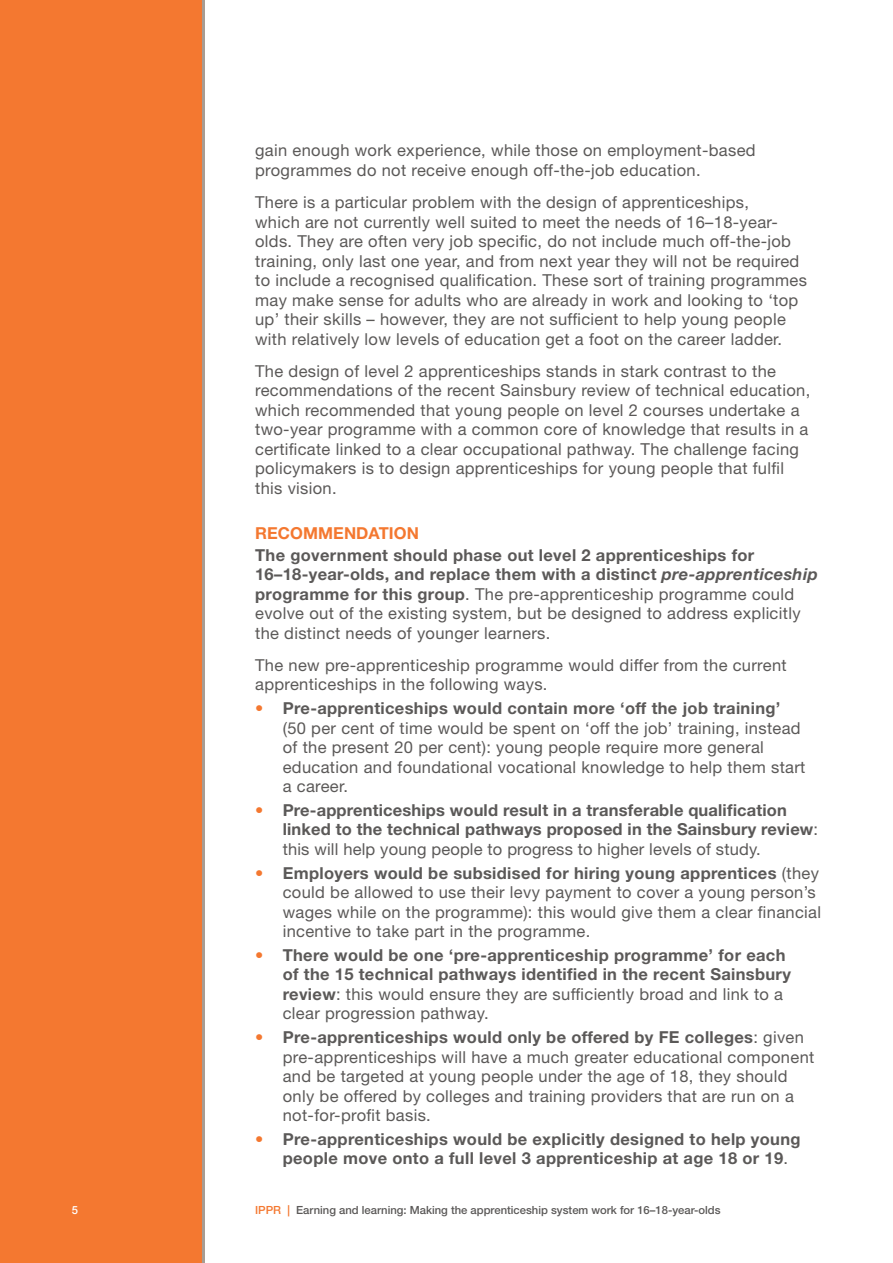
<style>
.page{position:relative;width:893px;height:1263px;background:#fff}
.page>*{position:absolute;margin:0;border:0;box-sizing:border-box;transform-origin:0 0}
.Body_para{font:16.5px/19.5px "Helvetica Neue LT Std";letter-spacing:.02em;color:#5b5958}
.t1{font:700 16.5px/19.5px "Helvetica Neue LT Std";letter-spacing:.02em;color:#5b5958}
.Body_para_into_list{font:16.5px/19.5px "Helvetica Neue LT Std";letter-spacing:.02em;color:#5b5958}
.Subhead_1{font:700 16.5px "Helvetica Neue LT Std";letter-spacing:.005em;color:#f47830}
.t2{font:500 11.25px "Helvetica Neue LT Std";color:#5b5958}
.t3{font:500 11.25px "Helvetica Neue LT Std";color:#fff}
.s1{font-weight:700}
.s2{font-weight:700;font-style:italic}
.s3{color:#f47830}
.s4{font-weight:400;color:#f47830}
.s5{font-weight:400}
</style>
<div class="page">
<div style="left:0;top:0;width:205px;height:1263px;background:#f47830"></div>
<p class="t3" style="left:72px;top:1203px;width:8px">5</p>
<p class="Body_para" style="left:255px;top:141px;width:502px">gain enough work experience, while those on employment-based programmes do not receive enough off-the-job education.</p>
<p class="Body_para" style="left:255px;top:192px;width:553px">There is a particular problem with the design of apprenticeships,<br>which are not currently well suited to meet the needs of 16–18-year&shy;olds. They are often very job specific, do not include much off-the-job training, only last one year, and from next year they will not be required to include a recognised qualification. These sort of training programmes may make sense for adults who are already in work and looking to ‘top up’ their skills – however, they are not sufficient to help young people with relatively low levels of education get a foot on the career ladder.</p>
<p class="Body_para" style="left:255px;top:361px;width:557px">The design of level 2 apprenticeships stands in stark contrast to the recommendations of the recent Sainsbury review of technical education, which recommended that young people on level 2 courses undertake a two-year programme with a common core of knowledge that results in a certificate linked to a clear occupational pathway. The challenge facing policymakers is to design apprenticeships for young people that fulfil this vision.</p>
<p class="Subhead_1" style="left:255px;top:523px;width:165px">RECOMMENDATION</p>
<p class="Body_para" style="left:255px;top:545px;width:564px"><span class="s1">The government should phase out level 2 apprenticeships for 16–18-year-olds, and replace them with a distinct</span> <span class="s2">pre-apprenticeship </span><span class="s1">programme for this group</span>. The pre-apprenticeship programme could evolve out of the existing system, but be designed to address explicitly the distinct needs of younger learners.</p>
<p class="Body_para_into_list" style="left:255px;top:655px;width:533px">The new pre-apprenticeship programme would differ from the current apprenticeships in the following ways.</p>
<p class="Body_para" style="left:283px;top:698px;width:524px;text-indent:-28px"><span class="s3">•</span> <span class="s1">Pre-apprenticeships would contain more ‘off the job training’ </span>(50 per cent of time would be spent on ‘off the job’ training, instead of the present 20 per cent): young people require more general education and foundational vocational knowledge to help them start a career.</p>
<p class="t1" style="left:283px;top:800px;width:537px;text-indent:-28px"><span class="s4">•</span> Pre-apprenticeships would result in a transferable qualification linked to the technical pathways proposed in the Sainsbury review<span class="s5">: this will help young people to progress to higher levels of study.</span></p>
<p class="Body_para" style="left:283px;top:863px;width:540px;text-indent:-28px"><span class="s3">•</span> <span class="s1">Employers would be subsidised for hiring young apprentices</span> (they could be allowed to use their levy payment to cover a young person’s wages while on the programme): this would give them a clear financial incentive to take part in the programme.</p>
<p class="t1" style="left:283px;top:945px;width:510px;text-indent:-28px"><span class="s4">•</span> There would be one ‘pre-apprenticeship programme’ for each of the 15 technical pathways identified in the recent Sainsbury review<span class="s5">: this would ensure they are sufficiently broad and link to a clear progression pathway.</span></p>
<p class="Body_para" style="left:283px;top:1027px;width:533px;text-indent:-28px"><span class="s3">•</span> <span class="s1">Pre-apprenticeships would only be offered by FE colleges</span>: given pre-apprenticeships will have a much greater educational component and be targeted at young people under the age of 18, they should only be offered by colleges and training providers that are run on a not-for-profit basis.</p>
<p class="t1" style="left:283px;top:1129px;width:519px;text-indent:-28px"><span class="s4">•</span> Pre-apprenticeships would be explicitly designed to help young people move onto a full level 3 apprenticeship at age 18 or 19<span class="s5">.</span></p>
<p class="t2" style="left:255px;top:1203px;width:467px"><span class="s3">IPPR |</span> Earning and learning: Making the apprenticeship system work for 16–18-year-olds</p>
</div>
